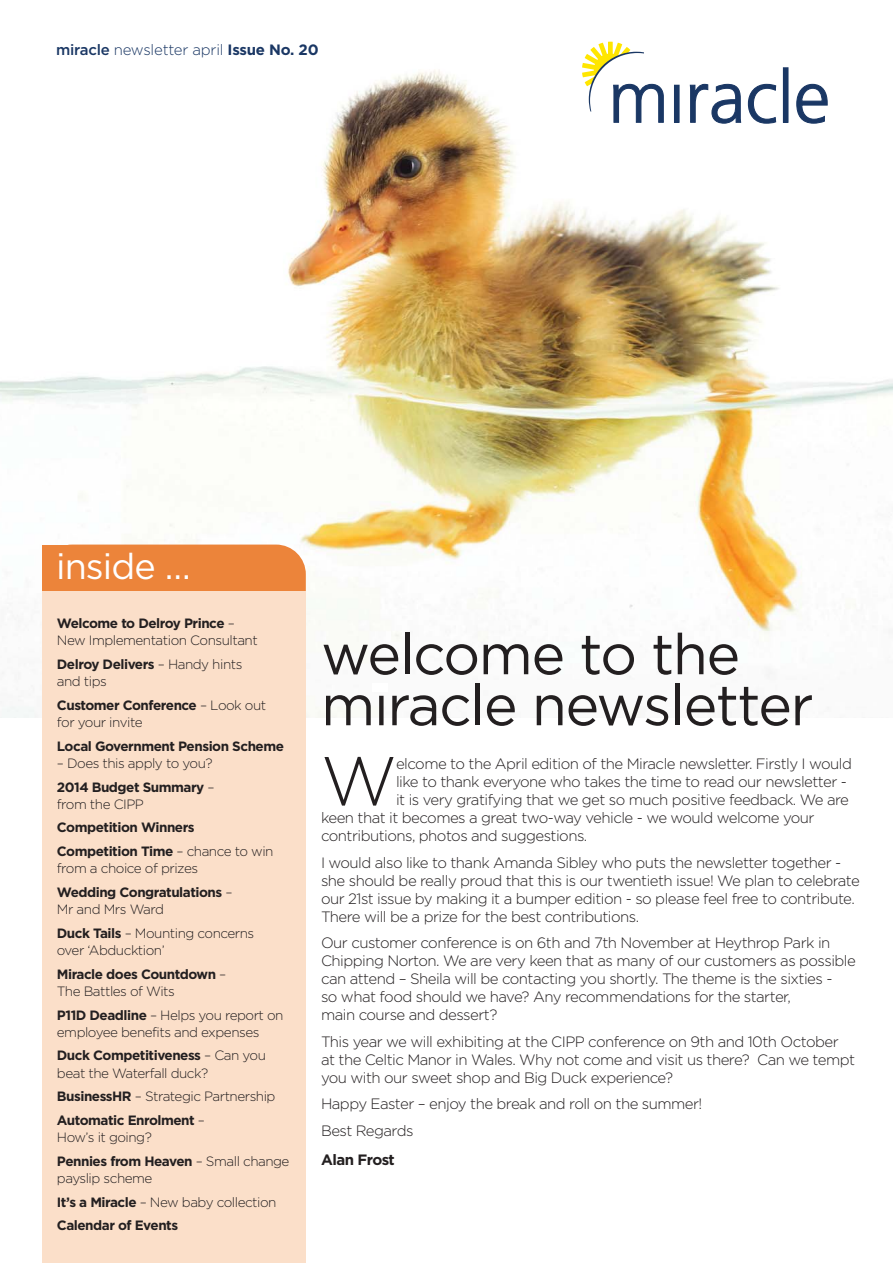
<style>
.page{position:relative;width:893px;height:1263px;background:#fff}
.page>*{position:absolute;margin:0;border:0;box-sizing:border-box;transform-origin:0 0}
.t1{font:300 69px "Gotham";color:#231f20}
.t2{font:57px/51px "Gotham";letter-spacing:-.025em;color:#231f20}
.t3{font:36px "Gotham";letter-spacing:-.025em;color:#fff}
.t4{font:300 15px/18px "Gotham";letter-spacing:-.035em;color:#231f20}
.t5{font:300 15px "Gotham";letter-spacing:-.015em;color:#1a3764}
.t6{font:700 15px "Gotham";letter-spacing:-.035em;color:#231f20}
.t7{font:300 13.5px/23.7px "Gotham";letter-spacing:-.035em;color:#231f20}
.t8{font:700 13.5px/23.7px "Gotham";letter-spacing:-.035em;color:#231f20}
.s1{font-weight:500}
.s2{font-weight:700}
.s3{font-weight:300}
</style>
<div class="page">
<img style="left:0;top:70px;width:892px;height:648px">
<div style="left:548px;top:0;width:325px;height:142px;background:#fff"></div>
<div style="left:674px;top:85px;width:5px;height:37px;background:#1a3764"></div>
<svg style="left:689px;top:83px;width:88px;height:41px"></svg>
<div style="left:783px;top:68px;width:5px;height:54px;background:#1a3764"></div>
<svg style="left:796px;top:83px;width:32px;height:41px"></svg>
<svg style="left:582px;top:42px;width:82px;height:81px"></svg>
<div style="left:42px;top:545px;width:264px;height:86px;background:#ec843a;border-radius:30px"></div>
<div style="left:42px;top:545px;width:236px;height:72px;background:#ec843a"></div>
<div style="left:42px;top:591px;width:264px;height:672px;background:#fbdfc9"></div>
<div style="left:373px;top:683px;width:15px;height:9px;background:#fff"></div>
<p class="t5" style="left:56px;top:44px;width:264px"><span class="s1">miracle</span> newsletter april <span class="s2">Issue No. 20</span></p>
<h3 class="t3" style="left:56px;top:553px;width:136px">inside …</h3>
<p class="t7" style="left:57px;top:616px;width:202px;line-height:17.2px"><span class="s2">Welcome to Delroy Prince</span> –<br>New Implementation Consultant</p>
<p class="t7" style="left:57px;top:657px;width:187px;line-height:17.2px"><span class="s2">Delroy Delivers</span> – Handy hints and tips</p>
<p class="t7" style="left:57px;top:697px;width:211px;line-height:17.2px"><span class="s2">Customer Conference</span> – Look out for your invite</p>
<p class="t8" style="left:57px;top:735px;width:229px">Local Government Pension Scheme</p>
<p class="t7" style="left:57px;top:752px;width:159px">– Does this apply to you?<br><span class="s2">2014 Budget Summary</span> –</p>
<p class="t7" style="left:57px;top:793px;width:89px">from the CIPP</p>
<p class="t8" style="left:57px;top:817px;width:218px">Competition Winners<br>Competition Time <span class="s3">– chance to win</span></p>
<p class="t8" style="left:57px;top:858px;width:177px"><span class="s3">from a choice of prizes<br></span>Wedding Congratulations <span class="s3">–</span></p>
<p class="t7" style="left:57px;top:899px;width:199px">Mr and Mrs Ward<br><span class="s2">Duck Tails</span> – Mounting concerns</p>
<p class="t8" style="left:57px;top:939px;width:171px"><span class="s3">over ‘Abducktion’<br></span>Miracle does Countdown <span class="s3">–</span></p>
<p class="t7" style="left:57px;top:980px;width:228px">The Battles of Wits<br><span class="s2">P11D Deadline</span> – Helps you report on</p>
<p class="t7" style="left:57px;top:1021px;width:211px">employee benefits and expenses<br><span class="s2">Duck Competitiveness</span> – Can you</p>
<p class="t7" style="left:57px;top:1062px;width:220px">beat the Waterfall duck?<br><span class="s2">BusinessHR</span> – Strategic Partnership<br><span class="s2">Automatic Enrolment</span> –</p>
<p class="t7" style="left:57px;top:1127px;width:234px">How’s it going?<br><span class="s2">Pennies from Heaven</span> – Small change</p>
<p class="t7" style="left:57px;top:1167px;width:221px">payslip scheme<br><span class="s2">It’s a Miracle</span> – New baby collection<br><span class="s2">Calendar of Events</span></p>
<h2 class="t2" style="left:321px;top:633px;width:494px">welcome to the miracle newsletter</h2>
<h1 class="t1" style="left:321px;top:755px;width:77px">W</h1>
<p class="t4" style="left:396px;top:756px;width:457px">elcome to the April edition of the Miracle newsletter. Firstly I would</p>
<p class="t4" style="left:396px;top:774px;width:452px">like to thank everyone who takes the time to read our newsletter -</p>
<p class="t4" style="left:396px;top:792px;width:454px">it is very gratifying that we get so much positive feedback. We are</p>
<p class="t4" style="left:321px;top:810px;width:495px">keen that it becomes a great two-way vehicle - we would welcome your</p>
<p class="t4" style="left:321px;top:828px;width:268px">contributions, photos and suggestions.</p>
<p class="t4" style="left:321px;top:854px;width:540px">I would also like to thank Amanda Sibley who puts the newsletter together - she should be really proud that this is our twentieth issue! We plan to celebrate our 21st issue by making it a bumper edition - so please feel free to contribute.<br>There will be a prize for the best contributions.</p>
<p class="t4" style="left:321px;top:935px;width:536px">Our customer conference is on 6th and 7th November at Heythrop Park in Chipping Norton. We are very keen that as many of our customers as possible can attend – Sheila will be contacting you shortly. The theme is the sixties -<br>so what food should we have? Any recommendations for the starter,<br>main course and dessert?</p>
<p class="t4" style="left:321px;top:1033px;width:536px">This year we will exhibiting at the CIPP conference on 9th and 10th October at the Celtic Manor in Wales. Why not come and visit us there? Can we tempt you with our sweet shop and Big Duck experience?</p>
<p class="t4" style="left:321px;top:1092px;width:383px;line-height:26.5px">Happy Easter – enjoy the break and roll on the summer!<br>Best Regards</p>
<p class="t6" style="left:321px;top:1154px;width:75px">Alan Frost</p>
</div>
